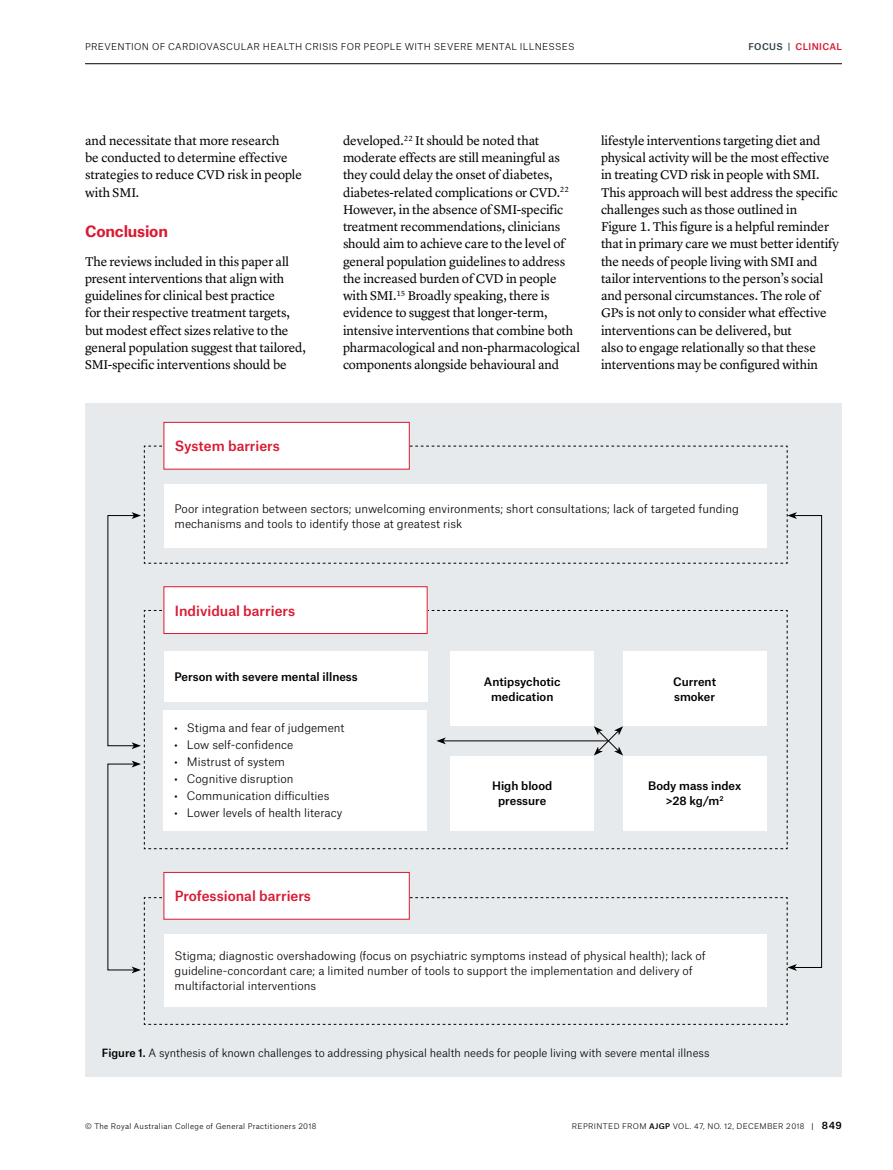
<style>
.page{position:relative;width:893px;height:1170px;background:#fff}
.page>*{position:absolute;margin:0;border:0;box-sizing:border-box;transform-origin:0 0}
.t1{font:700 15px "Atlas Grotesk";letter-spacing:-.015em;color:#da1a32}
.t2{font:500 13.5px "Atlas Grotesk";color:#da1a32}
.t3{font:13.2px/17.2px "Lyon Text";letter-spacing:-.01em;color:#000}
.t4{font:300 11.25px/15px "Atlas Grotesk";color:#000}
.t5{font:500 11.25px/15px "Atlas Grotesk";color:#000;text-align:center}
.t6{font:300 10.8px "Atlas Grotesk";color:#000}
.t7{font:500 9.75px "Atlas Grotesk";color:#000}
.t8{font:300 9px "Atlas Grotesk";letter-spacing:.035em;color:#000}
.t9{font:500 9px "Atlas Grotesk";letter-spacing:.035em;color:#da1a32}
.t10{font:300 7.5px "Atlas Grotesk";letter-spacing:.04em;color:#000}
.s1{color:#2d4245}
.s2{font-weight:500}
.s3{font-weight:400}
</style>
<div class="page">
<hr style="left:85px;top:63px;width:757px;height:1px;background:#000">
<div style="left:85px;top:404px;width:757px;height:672px;background:#e7eaec"></div>
<div style="left:164px;top:422px;width:245px;height:47px;background:#fff"></div>
<div style="left:164px;top:422px;width:246px;height:47px;border:1px solid #da1a32"></div>
<div style="left:164px;top:872px;width:245px;height:47px;background:#fff"></div>
<div style="left:164px;top:872px;width:246px;height:47px;border:1px solid #da1a32"></div>
<div style="left:164px;top:586px;width:263px;height:47px;background:#fff"></div>
<div style="left:164px;top:586px;width:264px;height:48px;border:1px solid #da1a32"></div>
<div style="left:794px;top:515px;width:28px;height:452px;border:1px solid #000"></div>
<svg style="left:132px;top:446px;width:665px;height:118px"></svg>
<svg style="left:132px;top:897px;width:665px;height:127px"></svg>
<svg style="left:132px;top:610px;width:656px;height:239px"></svg>
<p class="t8" style="left:85px;top:40px;width:491px">PREVENTION OF CARDIOVASCULAR HEALTH CRISIS FOR PEOPLE WITH SEVERE MENTAL ILLNESSES</p>
<p class="t9" style="left:748px;top:40px;width:95px"><span class="s1">FOCUS |</span> CLINICAL</p>
<p class="t3" style="left:85px;top:131px;width:219px">and necessitate that more research<br>be conducted to determine effective strategies to reduce CVD risk in people with SMI.</p>
<p class="t1" style="left:85px;top:219px;width:84px">Conclusion</p>
<p class="t3" style="left:85px;top:251px;width:223px">The reviews included in this paper all present interventions that align with guidelines for clinical best practice<br>for their respective treatment targets, but modest effect sizes relative to the general population suggest that tailored, SMI-specific interventions should be</p>
<p class="t2" style="left:175px;top:435px;width:106px">System barriers</p>
<p class="t3" style="left:343px;top:131px;width:239px">developed.<sup>22</sup> It should be noted that moderate effects are still meaningful as they could delay the onset of diabetes, diabetes-related complications or CVD.<sup>22<br></sup>However, in the absence of SMI-specific treatment recommendations, clinicians should aim to achieve care to the level of general population guidelines to address the increased burden of CVD in people with SMI.<sup>15</sup> Broadly speaking, there is evidence to suggest that longer-term, intensive interventions that combine both pharmacological and non-pharmacological components alongside behavioural and</p>
<p class="t3" style="left:601px;top:131px;width:240px">lifestyle interventions targeting diet and physical activity will be the most effective in treating CVD risk in people with SMI.<br>This approach will best address the specific challenges such as those outlined in<br>Figure 1. This figure is a helpful reminder that in primary care we must better identify the needs of people living with SMI and tailor interventions to the person’s social and personal circumstances. The role of GPs is not only to consider what effective interventions can be delivered, but<br>also to engage relationally so that these interventions may be configured within</p>
<p class="t4" style="left:175px;top:500px;width:566px">Poor integration between sectors; unwelcoming environments; short consultations; lack of targeted funding mechanisms and tools to identify those at greatest risk</p>
<p class="t2" style="left:175px;top:599px;width:122px">Individual barriers</p>
<p class="t5" style="left:174px;top:668px;width:185px">Person with severe mental illness</p>
<p class="t4" style="left:174px;top:718px;width:172px">• Stigma and fear of judgement</p>
<p class="t4" style="left:174px;top:736px;width:121px">• Low self-confidence</p>
<p class="t4" style="left:174px;top:753px;width:112px">• Mistrust of system</p>
<p class="t4" style="left:174px;top:770px;width:121px">• Cognitive disruption</p>
<p class="t4" style="left:174px;top:787px;width:157px">• Communication difficulties</p>
<p class="t4" style="left:174px;top:804px;width:170px">• Lower levels of health literacy</p>
<p class="t2" style="left:175px;top:885px;width:138px">Professional barriers</p>
<p class="t5" style="left:484px;top:672px;width:78px">Antipsychotic medication</p>
<p class="t5" style="left:492px;top:777px;width:62px">High blood pressure</p>
<p class="t5" style="left:673px;top:672px;width:44px;text-align:left">Current smoker</p>
<p class="t5" style="left:648px;top:777px;width:95px">Body mass index &gt;28 kg/m<sup>2</sup></p>
<p class="t4" style="left:175px;top:947px;width:533px">Stigma; diagnostic overshadowing (focus on psychiatric symptoms instead of physical health); lack of guideline-concordant care; a limited number of tools to support the implementation and delivery of multifactorial interventions</p>
<p class="t6" style="left:102px;top:1044px;width:609px"><span class="s2">Figure 1.</span> A synthesis of known challenges to addressing physical health needs for people living with severe mental illness</p>
<p class="t10" style="left:85px;top:1119px;width:233px">© The Royal Australian College of General Practitioners 2018</p>
<p class="t10" style="left:572px;top:1119px;width:243px">REPRINTED FROM <span class="s2">AJGP</span> VOL. 47, NO. 12, DECEMBER 2018 <span class="s3">|</span></p>
<p class="t7" style="left:822px;top:1116px;width:22px">849</p>
</div>
